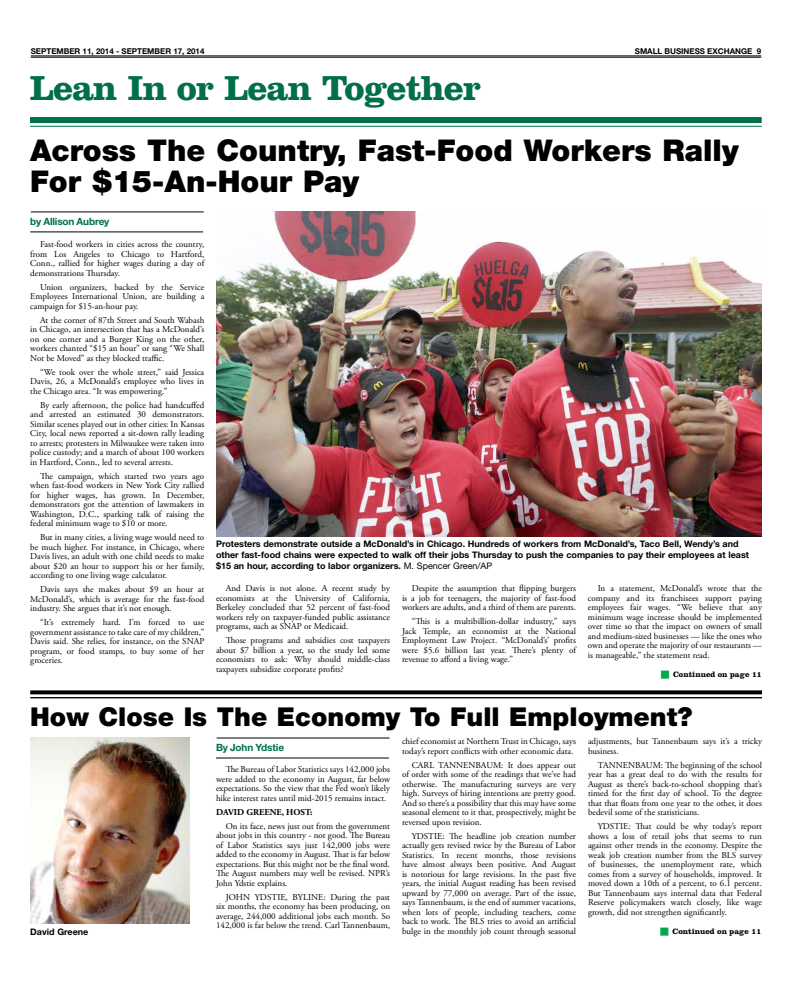
<style>
.page{position:relative;width:792px;height:1008px;background:#fff}
.page>*{position:absolute;margin:0;border:0;box-sizing:border-box;transform-origin:0 0}
.t1{font:700 36px "Clarendon LT Std";letter-spacing:-.025em;color:#006f4a}
.t2{font:900 30px/31px "Helvetica Neue LT Std";color:#000}
.t3{font:900 26px "Helvetica Neue LT Std";color:#000}
.t4{font:700 10px "Helvetica Neue LT Std";letter-spacing:-.015em;color:#006f4a}
.t5{font:9px/9.5px "Adobe Garamond Pro";color:#000;text-align:justify}
.t6{font:700 9px/11px "Helvetica Neue LT Std";color:#000}
.t7{font:700 9px "Adobe Garamond Pro";color:#000}
.t8{font:700 8px "Helvetica Neue LT Std";color:#000}
.t9{font:700 8px "Clarendon LT Std";color:#000}
.s1{font-weight:400}
</style>
<div class="page">
<hr style="left:31px;top:56px;width:730px;height:1px;background:#000">
<hr style="left:31px;top:57px;width:730px;height:1px;background:#000">
<svg style="left:30px;top:690px;width:732px;height:4px;background:#191919"></svg>
<hr style="left:30px;top:697px;width:732px;height:1px;background:#000">
<div style="left:30px;top:117px;width:732px;height:6px;background:#006f4a"></div>
<hr style="left:30px;top:126px;width:732px;height:1px;background:#006f4a">
<hr style="left:30px;top:232px;width:173px;height:1px;background:#000">
<hr style="left:31px;top:212px;width:173px;height:1px;background:#000">
<img style="left:216px;top:212px;width:546px;height:325px">
<hr style="left:216px;top:758px;width:173px;height:1px;background:#000">
<hr style="left:217px;top:738px;width:173px;height:1px;background:#000">
<img style="left:30px;top:738px;width:160px;height:185px">
<p class="t8" style="left:31px;top:46px;width:7px">september</p>
<p class="t8" style="left:83px;top:46px;width:51px">11, 2014 - September</p>
<p class="t8" style="left:173px;top:46px;width:33px">17, 2014</p>
<p class="t8" style="left:635px;top:46px;width:7px">small</p>
<p class="t8" style="left:664px;top:46px;width:6px">business</p>
<p class="t8" style="left:707px;top:46px;width:18px">exchange</p>
<p class="t8" style="left:757px;top:46px;width:6px">9</p>
<h1 class="t1" style="left:30px;top:66px;width:453px">Lean In or Lean Together</h1>
<h2 class="t2" style="left:30px;top:135px;width:710px">Across The Country, Fast-Food Workers Rally<br>For $15-An-Hour Pay</h2>
<p class="t4" style="left:30px;top:215px;width:81px">by Allison Aubrey</p>
<p class="t5" style="left:30px;top:240px;width:175px;text-indent:10px">Fast-food workers in cities across the country, from Los Angeles to Chicago to Hartford, Conn., rallied for higher wages during a day of demonstrations Thursday.</p>
<p class="t5" style="left:30px;top:282px;width:176px;text-indent:10px">Union organizers, backed by the Service Employees International Union, are building a campaign for $15-an-hour pay.</p>
<p class="t5" style="left:30px;top:316px;width:176px;text-indent:10px">At the corner of 87th Street and South Wabash in Chicago, an intersection that has a McDonald’s on one corner and a Burger King on the other, workers chanted “$15 an hour” or sang “We Shall Not be Moved” as they blocked traffic.</p>
<p class="t5" style="left:30px;top:368px;width:176px;text-indent:10px">“We took over the whole street,” said Jessica Davis, 26, a McDonald’s employee who lives in the Chicago area. “It was empowering.”</p>
<p class="t5" style="left:30px;top:401px;width:176px;text-indent:10px">By early afternoon, the police had handcuffed and arrested an estimated 30 demonstrators.<br>Similar scenes played out in other cities: In Kansas City, local news reported a sit-down rally leading to arrests; protesters in Milwaukee were taken into police custody; and a march of about 100 workers in Hartford, Conn., led to several arrests.</p>
<p class="t5" style="left:30px;top:472px;width:176px;text-indent:10px">The campaign, which started two years ago when fast-food workers in New York City rallied for higher wages, has grown. In December, demonstrators got the attention of lawmakers in Washington, D.C., sparking talk of raising the federal minimum wage to $10 or more.</p>
<p class="t5" style="left:30px;top:533px;width:175px;text-indent:10px">But in many cities, a living wage would need to be much higher. For instance, in Chicago, where Davis lives, an adult with one child needs to make about $20 an hour to support his or her family, according to one living wage calculator.</p>
<p class="t5" style="left:30px;top:585px;width:176px;text-indent:10px">Davis says she makes about $9 an hour at McDonald’s, which is average for the fast-food industry. She argues that it’s not enough.</p>
<p class="t5" style="left:30px;top:618px;width:176px;text-indent:10px">“It’s extremely hard. I’m forced to use government assistance to take care of my children,” Davis said. She relies, for instance, on the SNAP program, or food stamps, to buy some of her groceries.</p>
<p class="t6" style="left:216px;top:538px;width:534px">Protesters demonstrate outside a McDonald’s in Chicago. Hundreds of workers from McDonald’s, Taco Bell, Wendy’s and other fast-food chains were expected to walk off their jobs Thursday to push the companies to pay their employees at least $15 an hour, according to labor organizers. <span class="s1">M. Spencer Green/AP</span></p>
<p class="t5" style="left:216px;top:584px;width:176px;text-indent:10px">And Davis is not alone. A recent study by economists at the University of California, Berkeley concluded that 52 percent of fast-food workers rely on taxpayer-funded public assistance programs, such as SNAP or Medicaid.</p>
<p class="t5" style="left:216px;top:636px;width:175px;text-indent:10px">Those programs and subsidies cost taxpayers about $7 billion a year, so the study led some economists to ask: Why should middle-class taxpayers subsidize corporate profits?</p>
<p class="t5" style="left:402px;top:584px;width:176px;text-indent:10px">Despite the assumption that flipping burgers is a job for teenagers, the majority of fast-food workers are adults, and a third of them are parents.</p>
<p class="t5" style="left:402px;top:617px;width:175px;text-indent:10px">“This is a multibillion-dollar industry,” says Jack Temple, an economist at the National Employment Law Project. “McDonald’s’ profits were $5.6 billion last year. There’s plenty of revenue to afford a living wage.”</p>
<p class="t5" style="left:588px;top:584px;width:176px;text-indent:10px">In a statement, McDonald’s wrote that the company and its franchisees support paying employees fair wages. “We believe that any minimum wage increase should be implemented over time so that the impact on owners of small and medium-sized businesses — like the ones who own and operate the majority of our restaurants — is manageable,” the statement read.</p>
<p class="t9" style="left:673px;top:669px;width:90px">Continued on page 11</p>
<h3 class="t3" style="left:30px;top:701px;width:664px">How Close Is The Economy To Full Employment?</h3>
<p class="t4" style="left:216px;top:741px;width:70px">By John Ydstie</p>
<p class="t5" style="left:216px;top:765px;width:176px;text-indent:10px">The Bureau of Labor Statistics says 142,000 jobs were added to the economy in August, far below expectations. So the view that the Fed won’t likely hike interest rates until mid-2015 remains intact.</p>
<p class="t7" style="left:216px;top:807px;width:98px">DAVID GREENE, HOST:</p>
<p class="t5" style="left:216px;top:821px;width:176px;text-indent:10px">On its face, news just out from the government about jobs in this country - not good. The Bureau of Labor Statistics says just 142,000 jobs were added to the economy in August. That is far below expectations. But this might not be the final word.<br>The August numbers may well be revised. NPR’s John Ydstie explains.</p>
<p class="t5" style="left:216px;top:893px;width:176px;text-indent:10px">JOHN YDSTIE, BYLINE: During the past six months, the economy has been producing, on average, 244,000 additional jobs each month. So 142,000 is far below the trend. Carl Tannenbaum,</p>
<p class="t5" style="left:402px;top:737px;width:175px">chief economist at Northern Trust in Chicago, says today’s report conflicts with other economic data.</p>
<p class="t5" style="left:402px;top:761px;width:175px;text-indent:10px">CARL TANNENBAUM: It does appear out of order with some of the readings that we’ve had otherwise. The manufacturing surveys are very high. Surveys of hiring intentions are pretty good.<br>And so there’s a possibility that this may have some seasonal element to it that, prospectively, might be reversed upon revision.</p>
<p class="t5" style="left:402px;top:832px;width:175px;text-indent:10px">YDSTIE: The headline job creation number actually gets revised twice by the Bureau of Labor Statistics. In recent months, those revisions have almost always been positive. And August is notorious for large revisions. In the past five years, the initial August reading has been revised upward by 77,000 on average. Part of the issue, says Tannenbaum, is the end of summer vacations, when lots of people, including teachers, come back to work. The BLS tries to avoid an artificial bulge in the monthly job count through seasonal</p>
<p class="t5" style="left:588px;top:737px;width:175px">adjustments, but Tannenbaum says it’s a tricky business.</p>
<p class="t5" style="left:588px;top:761px;width:176px;text-indent:10px">TANNENBAUM: The beginning of the school year has a great deal to do with the results for August as there’s back-to-school shopping that’s timed for the first day of school. To the degree that that floats from one year to the other, it does bedevil some of the statisticians.</p>
<p class="t5" style="left:588px;top:822px;width:175px;text-indent:10px">YDSTIE: That could be why today’s report shows a loss of retail jobs that seems to run against other trends in the economy. Despite the weak job creation number from the BLS survey of businesses, the unemployment rate, which comes from a survey of households, improved. It moved down a 10th of a percent, to 6.1 percent.<br>But Tannenbaum says internal data that Federal Reserve policymakers watch closely, like wage growth, did not strengthen significantly.</p>
<p class="t6" style="left:30px;top:926px;width:60px">David Greene</p>
<p class="t9" style="left:673px;top:927px;width:90px">Continued on page 11</p>
</div>
